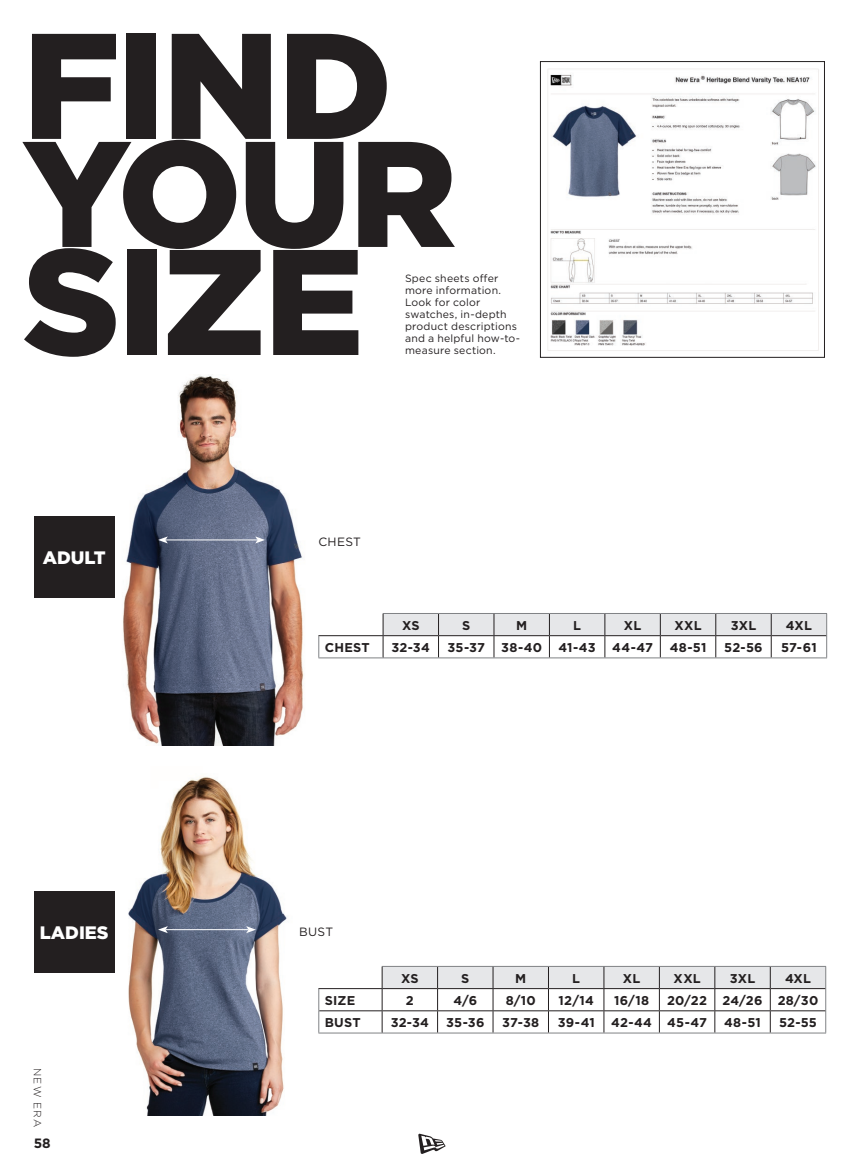
<style>
.page{position:relative;width:864px;height:1175px;background:#fff}
.page>*{position:absolute;margin:0;border:0;box-sizing:border-box;transform-origin:0 0}
.med_head{font:900 150px/108px "Gotham";letter-spacing:-.025em;color:#231f20}
.t1{font:900 18px "Gotham";color:#fff}
.t2{font:700 13.5px "Gotham";color:#231f20}
.Product_Head{font:700 12.75px "Gotham";letter-spacing:.01em;color:#231f20}
.body{font:12px "Gotham";letter-spacing:.025em;color:#231f20}
.body-2{font:10.5px/12px "Gotham";letter-spacing:.02em;color:#231f20}
.t3{font:300 10.5px "Gotham";letter-spacing:.1em;color:#231f20}
</style>
<div class="page">
<svg style="left:418px;top:1133px;width:28px;height:21px"></svg>
<img style="left:83px;top:374px;width:247px;height:371px">
<img style="left:91px;top:776px;width:233px;height:339px">
<hr style="left:383px;top:657px;width:56px;height:1px;background:#808285">
<hr style="left:439px;top:657px;width:55px;height:1px;background:#808285">
<hr style="left:494px;top:657px;width:55px;height:1px;background:#808285">
<hr style="left:549px;top:657px;width:56px;height:1px;background:#808285">
<hr style="left:605px;top:657px;width:55px;height:1px;background:#808285">
<hr style="left:660px;top:657px;width:56px;height:1px;background:#808285">
<hr style="left:716px;top:657px;width:55px;height:1px;background:#808285">
<hr style="left:771px;top:657px;width:56px;height:1px;background:#808285">
<hr style="left:318px;top:635px;width:65px;height:1px;background:#231f20">
<svg style="left:383px;top:613px;width:444px;height:44px"></svg>
<svg style="left:318px;top:636px;width:1px;height:21px"></svg>
<hr style="left:318px;top:657px;width:65px;height:1px;background:#808285">
<hr style="left:165px;top:539px;width:93px;height:1px;background:#fff">
<svg style="left:158px;top:536px;width:10px;height:7px"></svg>
<svg style="left:255px;top:536px;width:10px;height:7px"></svg>
<hr style="left:166px;top:929px;width:83px;height:1px;background:#fff">
<svg style="left:158px;top:926px;width:10px;height:7px"></svg>
<svg style="left:246px;top:926px;width:10px;height:7px"></svg>
<img style="left:547px;top:68px;width:272px;height:283px">
<div style="left:540px;top:61px;width:285px;height:297px;border:1px solid #231f20"></div>
<div style="left:34px;top:516px;width:81px;height:81px;background:#231f20"></div>
<hr style="left:382px;top:1032px;width:56px;height:1px;background:#808285">
<hr style="left:438px;top:1032px;width:55px;height:1px;background:#808285">
<hr style="left:493px;top:1032px;width:55px;height:1px;background:#808285">
<hr style="left:548px;top:1032px;width:56px;height:1px;background:#808285">
<hr style="left:604px;top:1032px;width:55px;height:1px;background:#808285">
<hr style="left:659px;top:1032px;width:56px;height:1px;background:#808285">
<hr style="left:715px;top:1032px;width:55px;height:1px;background:#808285">
<hr style="left:770px;top:1032px;width:56px;height:1px;background:#808285">
<hr style="left:318px;top:988px;width:64px;height:1px;background:#231f20">
<hr style="left:319px;top:1010px;width:63px;height:1px;background:#231f20">
<svg style="left:382px;top:966px;width:444px;height:66px"></svg>
<svg style="left:318px;top:989px;width:1px;height:43px"></svg>
<hr style="left:318px;top:1032px;width:64px;height:1px;background:#808285">
<div style="left:34px;top:891px;width:81px;height:81px;background:#231f20"></div>
<p class="med_head" style="left:23px;top:30px;width:436px">FIND<br>YOUR<br>SIZE</p>
<p class="body-2" style="left:405px;top:272px;width:117px">Spec sheets offer more information.<br>Look for color swatches, in-depth product descriptions and a helpful how-to&shy;measure section.</p>
<p class="t1" style="left:43px;top:545px;width:64px">ADULT</p>
<p class="t1" style="left:40px;top:920px;width:70px">LADIES</p>
<p class="t3" style="left:44px;top:1068px;width:61px;rotate:90deg">NEW ERA</p>
<p class="t2" style="left:34px;top:1134px;width:19px">58</p>
<p class="body" style="left:318px;top:534px;width:44px">CHEST</p>
<p class="Product_Head" style="left:402px;top:616px;width:19px">XS</p>
<p class="Product_Head" style="left:462px;top:616px;width:10px">S</p>
<p class="Product_Head" style="left:516px;top:616px;width:13px">M</p>
<p class="Product_Head" style="left:573px;top:616px;width:9px">L</p>
<p class="Product_Head" style="left:624px;top:616px;width:19px">XL</p>
<p class="Product_Head" style="left:674px;top:616px;width:29px">XXL</p>
<p class="Product_Head" style="left:731px;top:616px;width:27px">3XL</p>
<p class="Product_Head" style="left:786px;top:616px;width:27px">4XL</p>
<p class="Product_Head" style="left:325px;top:639px;width:47px">CHEST</p>
<p class="Product_Head" style="left:392px;top:639px;width:40px">32-34</p>
<p class="Product_Head" style="left:447px;top:639px;width:39px">35-37</p>
<p class="Product_Head" style="left:501px;top:639px;width:42px">38-40</p>
<p class="Product_Head" style="left:559px;top:639px;width:39px">41-43</p>
<p class="Product_Head" style="left:612px;top:639px;width:42px">44-47</p>
<p class="Product_Head" style="left:670px;top:639px;width:38px">48-51</p>
<p class="Product_Head" style="left:724px;top:639px;width:40px">52-56</p>
<p class="Product_Head" style="left:781px;top:639px;width:37px">57-61</p>
<p class="body" style="left:299px;top:923px;width:36px">BUST</p>
<p class="Product_Head" style="left:401px;top:969px;width:19px">XS</p>
<p class="Product_Head" style="left:461px;top:969px;width:10px">S</p>
<p class="Product_Head" style="left:515px;top:969px;width:13px">M</p>
<p class="Product_Head" style="left:572px;top:969px;width:9px">L</p>
<p class="Product_Head" style="left:623px;top:969px;width:19px">XL</p>
<p class="Product_Head" style="left:674px;top:969px;width:29px">XXL</p>
<p class="Product_Head" style="left:730px;top:969px;width:27px">3XL</p>
<p class="Product_Head" style="left:785px;top:969px;width:27px">4XL</p>
<p class="Product_Head" style="left:325px;top:991px;width:32px">SIZE</p>
<p class="Product_Head" style="left:406px;top:991px;width:9px">2</p>
<p class="Product_Head" style="left:454px;top:991px;width:25px">4/6</p>
<p class="Product_Head" style="left:506px;top:991px;width:32px">8/10</p>
<p class="Product_Head" style="left:559px;top:991px;width:37px">12/14</p>
<p class="Product_Head" style="left:614px;top:991px;width:36px">16/18</p>
<p class="Product_Head" style="left:667px;top:991px;width:41px">20/22</p>
<p class="Product_Head" style="left:723px;top:991px;width:42px">24/26</p>
<p class="Product_Head" style="left:778px;top:991px;width:42px">28/30</p>
<p class="Product_Head" style="left:325px;top:1014px;width:38px">BUST</p>
<p class="Product_Head" style="left:391px;top:1014px;width:40px">32-34</p>
<p class="Product_Head" style="left:446px;top:1014px;width:40px">35-36</p>
<p class="Product_Head" style="left:502px;top:1014px;width:39px">37-38</p>
<p class="Product_Head" style="left:558px;top:1014px;width:39px">39-41</p>
<p class="Product_Head" style="left:611px;top:1014px;width:42px">42-44</p>
<p class="Product_Head" style="left:667px;top:1014px;width:41px">45-47</p>
<p class="Product_Head" style="left:724px;top:1014px;width:38px">48-51</p>
<p class="Product_Head" style="left:779px;top:1014px;width:39px">52-55</p>
</div>
